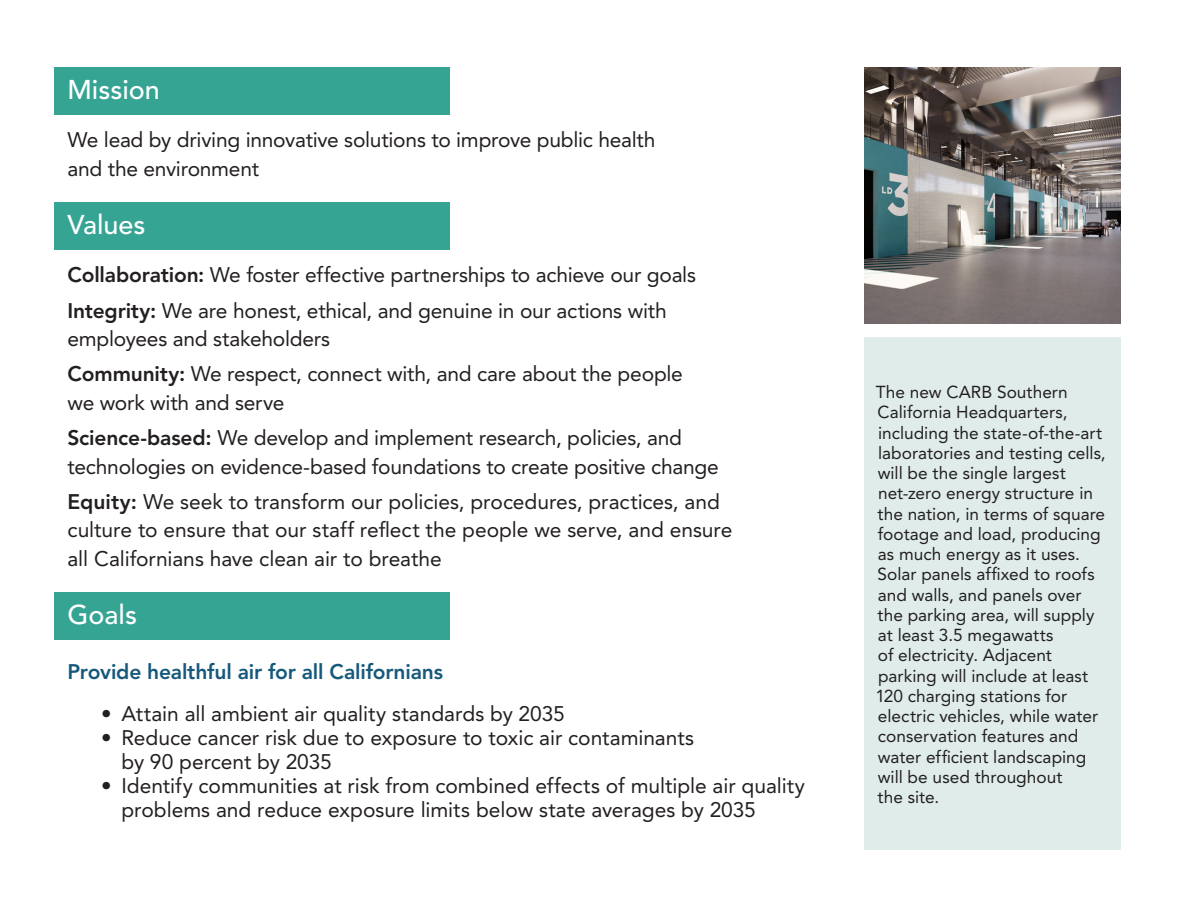
<style>
.page{position:relative;width:1188px;height:918px;background:#fff}
.page>*{position:absolute;margin:0;border:0;box-sizing:border-box;transform-origin:0 0}
.t1{font:500 27px "Avenir LT Std";color:#fff}
.t2{font:21px/35.2px "Avenir LT Std";letter-spacing:-.01em;color:#231f20}
.t3{font:800 21px "Avenir LT Std";letter-spacing:-.01em;color:#17597b}
.t4{font:17.25px/20.2px "Avenir LT Std";color:#231f20}
.s1{font-weight:800}
</style>
<div class="page">
<div style="left:54px;top:68px;width:396px;height:47px;background:#35a493"></div>
<div style="left:54px;top:202px;width:396px;height:48px;background:#35a493"></div>
<div style="left:54px;top:592px;width:396px;height:48px;background:#35a493"></div>
<div style="left:864px;top:338px;width:256px;height:512px;background:#dfecea"></div>
<img style="left:864px;top:68px;width:256px;height:256px">
<h3 class="t1" style="left:68px;top:74px;width:94px">Mission</h3>
<p class="t2" style="left:68px;top:126px;width:589px;line-height:28.5px">We lead by driving innovative solutions to improve public health and the environment</p>
<h3 class="t1" style="left:68px;top:209px;width:80px">Values</h3>
<p class="t2" style="left:68px;top:258px;width:630px"><span class="s1">Collaboration:</span> We foster effective partnerships to achieve our goals<br><span class="s1">Integrity:</span> We are honest, ethical, and genuine in our actions with</p>
<p class="t2" style="left:68px;top:321px;width:617px">employees and stakeholders<br><span class="s1">Community:</span> We respect, connect with, and care about the people</p>
<p class="t2" style="left:68px;top:385px;width:616px">we work with and serve<br><span class="s1">Science-based:</span> We develop and implement research, policies, and</p>
<p class="t2" style="left:68px;top:449px;width:654px">technologies on evidence-based foundations to create positive change<br><span class="s1">Equity:</span> We seek to transform our policies, procedures, practices, and</p>
<p class="t2" style="left:68px;top:516px;width:667px;line-height:28.5px">culture to ensure that our staff reflect the people we serve, and ensure all Californians have clean air to breathe</p>
<h3 class="t1" style="left:68px;top:599px;width:71px">Goals</h3>
<h4 class="t3" style="left:68px;top:659px;width:377px">Provide healthful air for all Californians</h4>
<p class="t2" style="left:101px;top:696px;width:465px">• Attain all ambient air quality standards by 2035</p>
<p class="t2" style="left:121px;top:726px;width:574px;line-height:24px;text-indent:-20px">• Reduce cancer risk due to exposure to toxic air contaminants by 90 percent by 2035</p>
<p class="t2" style="left:121px;top:774px;width:685px;line-height:24px;text-indent:-20px">• Identify communities at risk from combined effects of multiple air quality problems and reduce exposure limits below state averages by 2035</p>
<p class="t4" style="left:875px;top:382px;width:232px">The new CARB Southern<br>California Headquarters, including the state-of-the-art laboratories and testing cells, will be the single largest net-zero energy structure in the nation, in terms of square footage and load, producing as much energy as it uses.<br>Solar panels affixed to roofs and walls, and panels over the parking area, will supply at least 3.5 megawatts<br>of electricity. Adjacent parking will include at least<br>120 charging stations for electric vehicles, while water conservation features and water efficient landscaping will be used throughout<br>the site.</p>
</div>
